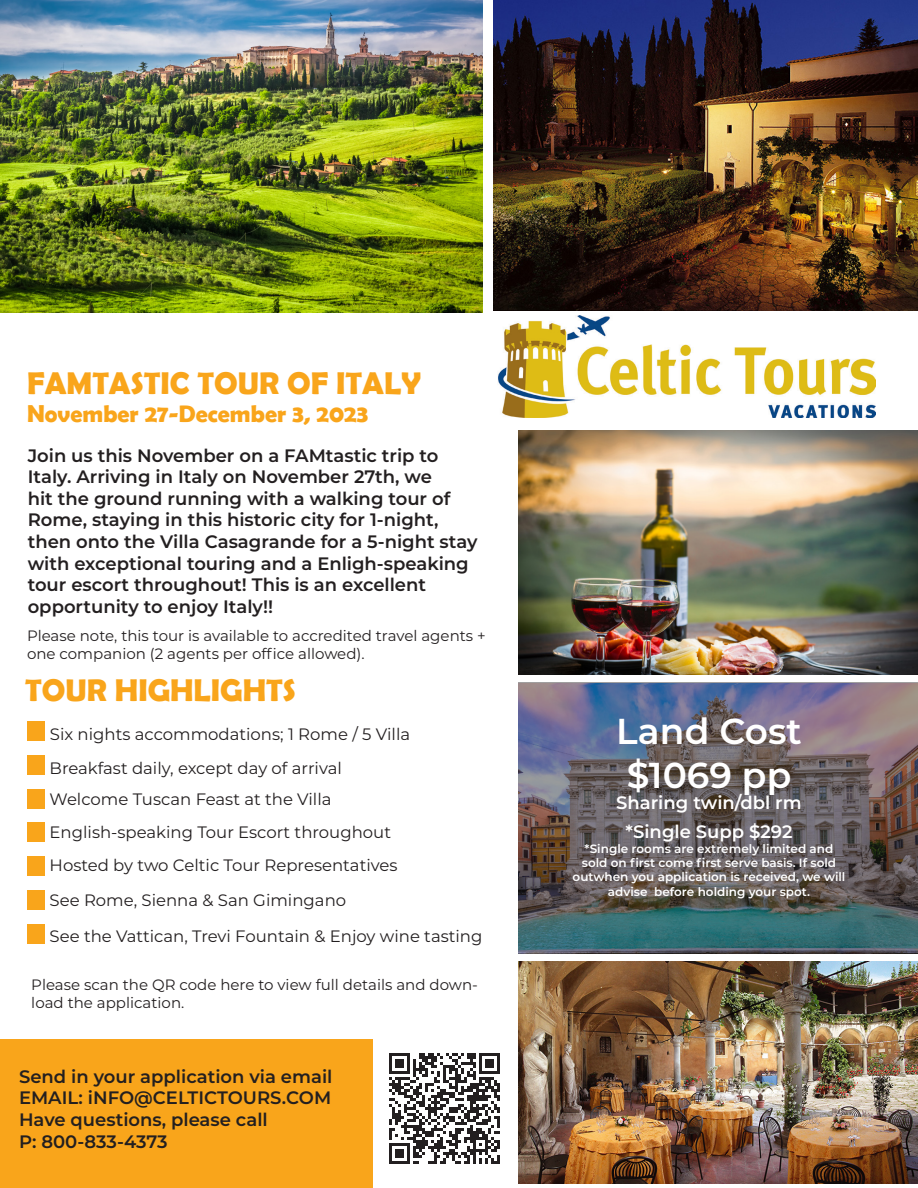
<style>
.page{position:relative;width:918px;height:1188px;background:#fff}
.page>*{position:absolute;margin:0;border:0;box-sizing:border-box;transform-origin:0 0}
.t1{font:600 36px "Montserrat";color:#fff}
.t2{font:700 31.5px "Berlin Sans FB Demi";color:#f9a51b}
.t3{font:700 24px "Berlin Sans FB Demi";color:#f9a51b}
.t4{font:600 18px/21.6px "Montserrat";color:#231f20}
.t5{font:600 18px "Montserrat";color:#fff}
.t6{font:16.5px "Montserrat";color:#231f20}
.t7{font:15px/18px "Montserrat";color:#231f20}
.t8{font:600 12px/14.4px "Montserrat";color:#fff;text-align:center}
</style>
<div class="page">
<img style="left:519px;top:430px;width:399px;height:244px">
<img style="left:519px;top:961px;width:399px;height:223px">
<div style="left:27px;top:721px;width:17px;height:20px;background:#f9a51b"></div>
<div style="left:27px;top:755px;width:17px;height:20px;background:#f9a51b"></div>
<div style="left:27px;top:789px;width:17px;height:19px;background:#f9a51b"></div>
<div style="left:27px;top:823px;width:17px;height:19px;background:#f9a51b"></div>
<div style="left:27px;top:856px;width:17px;height:20px;background:#f9a51b"></div>
<div style="left:27px;top:890px;width:17px;height:20px;background:#f9a51b"></div>
<div style="left:27px;top:924px;width:17px;height:19px;background:#f9a51b"></div>
<img style="left:518px;top:682px;width:400px;height:270px">
<div style="left:0;top:1040px;width:373px;height:148px;background:#f9a51b"></div>
<svg style="left:389px;top:1053px;width:111px;height:111px"></svg>
<img style="left:494px;top:0;width:424px;height:310px">
<img style="left:498px;top:316px;width:378px;height:101px">
<img style="left:0;top:0;width:483px;height:312px">
<p class="t2" style="left:27px;top:365px;width:395px">FAMTASTIC TOUR OF ITALY</p>
<p class="t3" style="left:27px;top:400px;width:343px">November 27-December 3, 2023</p>
<p class="t4" style="left:28px;top:444px;width:451px">Join us this November on a FAMtastic trip to Italy. Arriving in Italy on November 27th, we<br>hit the ground running with a walking tour of Rome, staying in this historic city for 1-night, then onto the Villa Casagrande for a 5-night stay with exceptional touring and a Enligh-speaking tour escort throughout! This is an excellent opportunity to enjoy Italy!!</p>
<p class="t7" style="left:27px;top:626px;width:460px">Please note, this tour is available to accredited travel agents + one companion (2 agents per office allowed).</p>
<p class="t2" style="left:25px;top:672px;width:272px">TOUR HIGHLIGHTS</p>
<p class="t6" style="left:50px;top:723px;width:362px">Six nights accommodations; 1 Rome / 5 Villa</p>
<p class="t6" style="left:50px;top:757px;width:294px">Breakfast daily, except day of arrival</p>
<p class="t6" style="left:50px;top:788px;width:283px">Welcome Tuscan Feast at the Villa</p>
<p class="t6" style="left:50px;top:821px;width:343px">English-speaking Tour Escort throughout</p>
<p class="t6" style="left:50px;top:854px;width:349px">Hosted by two Celtic Tour Representatives</p>
<p class="t6" style="left:50px;top:889px;width:298px">See Rome, Sienna &amp; San Gimingano</p>
<p class="t6" style="left:50px;top:925px;width:434px">See the Vattican, Trevi Fountain &amp; Enjoy wine tasting</p>
<p class="t7" style="left:31px;top:975px;width:448px">Please scan the QR code here to view full details and down&shy;load the application.</p>
<p class="t4" style="left:19px;top:1065px;width:315px">Send in your application via email</p>
<p class="t4" style="left:19px;top:1086px;width:314px">EMAIL: iNFO@CELTICTOURS.COM</p>
<p class="t4" style="left:19px;top:1108px;width:250px">Have questions, please call</p>
<p class="t4" style="left:19px;top:1130px;width:150px">P: 800-833-4373</p>
<p class="t1" style="left:616px;top:706px;width:187px">Land Cost</p>
<p class="t1" style="left:627px;top:749px;width:166px">$1069 pp</p>
<p class="t5" style="left:616px;top:790px;width:187px">Sharing twin/dbl rm</p>
<p class="t5" style="left:625px;top:819px;width:169px">*Single Supp $292</p>
<p class="t8" style="left:573px;top:841px;width:274px">*Single rooms are extremely limited and sold on first come first serve basis. If sold outwhen you application is received, we will advise before holding your spot.</p>
</div>
